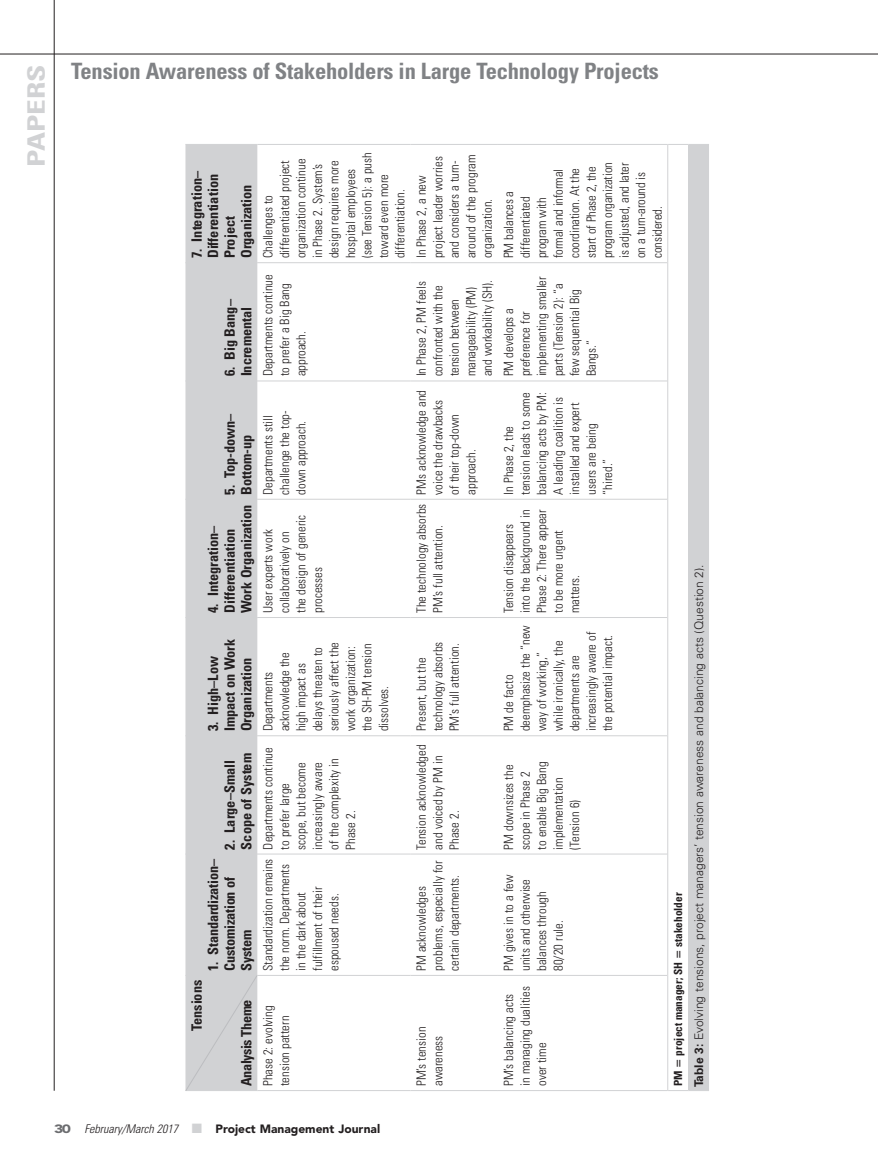
<style>
.page{position:relative;width:878px;height:1175px;background:#fff}
.page>*{position:absolute;margin:0;border:0;box-sizing:border-box;transform-origin:0 0}
.t1{font:700 condensed 24px "Univers LT Std";color:#d1d2d4;scale:1.3 1}
.t2{font:700 condensed 22.5px "Univers LT Std";letter-spacing:-.01em;color:#808285}
.TCH{font:700 condensed 14.25px/16.5px "Univers LT Std";color:#231f20}
.TCH-2{font:700 condensed 14.25px "Univers LT Std";letter-spacing:-.03em;color:#231f20}
.TB{font:300 condensed 12.75px/16.5px "Univers LT Std";color:#231f20}
.T_TITLE{font:300 12px "Univers LT Std";color:#231f20}
.t3{font:900 12px "Avenir LT Std";color:#231f20}
.TFN{font:700 condensed 11.25px "Univers LT Std";color:#231f20}
.s1{font-family:"Mathematical Pi Four";font-weight:400;font-stretch:normal}
.s2{font-weight:700}
.s3{color:#6c6d70}
.s4{font-family:"Univers LT Std";font-weight:300;font-style:italic;font-stretch:condensed}
.s5{color:#d1d2d4}
</style>
<div class="page">
<hr style="left:54px;top:0;width:1px;height:1090px;background:#231f20">
<hr style="left:0;top:54px;width:878px;height:1px;background:#231f20">
<div style="left:185px;top:145px;width:72px;height:829px;background:#d1d2d4"></div>
<hr style="left:185px;top:853px;width:72px;height:1px;background:#d1d2d4">
<hr style="left:185px;top:735px;width:72px;height:1px;background:#d1d2d4">
<hr style="left:185px;top:617px;width:72px;height:1px;background:#d1d2d4">
<hr style="left:185px;top:499px;width:72px;height:1px;background:#d1d2d4">
<hr style="left:185px;top:380px;width:72px;height:1px;background:#d1d2d4">
<hr style="left:185px;top:262px;width:72px;height:1px;background:#d1d2d4">
<hr style="left:185px;top:144px;width:72px;height:1px;background:#d1d2d4">
<hr style="left:257px;top:1090px;width:153px;height:1px;background:#d1d2d4">
<hr style="left:257px;top:975px;width:153px;height:1px;background:#d1d2d4">
<hr style="left:257px;top:853px;width:153px;height:1px;background:#d1d2d4">
<hr style="left:257px;top:735px;width:153px;height:1px;background:#d1d2d4">
<hr style="left:257px;top:617px;width:153px;height:1px;background:#d1d2d4">
<hr style="left:257px;top:499px;width:153px;height:1px;background:#d1d2d4">
<hr style="left:257px;top:380px;width:153px;height:1px;background:#d1d2d4">
<hr style="left:257px;top:262px;width:153px;height:1px;background:#d1d2d4">
<hr style="left:257px;top:144px;width:153px;height:1px;background:#d1d2d4">
<hr style="left:410px;top:1090px;width:88px;height:1px;background:#d1d2d4">
<hr style="left:410px;top:975px;width:88px;height:1px;background:#d1d2d4">
<hr style="left:410px;top:853px;width:88px;height:1px;background:#d1d2d4">
<hr style="left:410px;top:735px;width:88px;height:1px;background:#d1d2d4">
<hr style="left:410px;top:617px;width:88px;height:1px;background:#d1d2d4">
<hr style="left:410px;top:499px;width:88px;height:1px;background:#d1d2d4">
<hr style="left:410px;top:380px;width:88px;height:1px;background:#d1d2d4">
<hr style="left:410px;top:262px;width:88px;height:1px;background:#d1d2d4">
<hr style="left:410px;top:144px;width:88px;height:1px;background:#d1d2d4">
<hr style="left:498px;top:1090px;width:169px;height:1px;background:#d1d2d4">
<hr style="left:498px;top:975px;width:169px;height:1px;background:#d1d2d4">
<hr style="left:498px;top:853px;width:169px;height:1px;background:#d1d2d4">
<hr style="left:498px;top:735px;width:169px;height:1px;background:#d1d2d4">
<hr style="left:498px;top:617px;width:169px;height:1px;background:#d1d2d4">
<hr style="left:498px;top:499px;width:169px;height:1px;background:#d1d2d4">
<hr style="left:498px;top:380px;width:169px;height:1px;background:#d1d2d4">
<hr style="left:498px;top:262px;width:169px;height:1px;background:#d1d2d4">
<hr style="left:498px;top:144px;width:169px;height:1px;background:#d1d2d4">
<svg style="left:668px;top:1090px;width:41px;height:1px"></svg>
<svg style="left:668px;top:144px;width:41px;height:1px"></svg>
<hr style="left:667px;top:975px;width:1px;height:116px;background:#d1d2d4">
<hr style="left:667px;top:854px;width:1px;height:121px;background:#d1d2d4">
<hr style="left:667px;top:735px;width:1px;height:119px;background:#d1d2d4">
<hr style="left:667px;top:617px;width:1px;height:118px;background:#d1d2d4">
<hr style="left:667px;top:499px;width:1px;height:118px;background:#d1d2d4">
<hr style="left:667px;top:381px;width:1px;height:118px;background:#d1d2d4">
<hr style="left:667px;top:263px;width:1px;height:118px;background:#d1d2d4">
<hr style="left:667px;top:144px;width:1px;height:119px;background:#d1d2d4">
<div style="left:688px;top:145px;width:21px;height:945px;background:#d1d2d4"></div>
<div style="left:185px;top:974px;width:73px;height:117px;background:#d1d2d4"></div>
<h1 class="t1" style="left:22px;top:167px;width:80px;rotate:-90deg">PAPERS</h1>
<h2 class="t2" style="left:71px;top:58px;width:589px">Tension Awareness of Stakeholders in Large Technology Projects</h2>
<p class="TCH" style="left:188px;top:258px;width:89px;rotate:-90deg">7. Integration–<br>Differentiation<br>Project<br>Organization</p>
<p class="TCH" style="left:221px;top:376px;width:79px;rotate:-90deg">6. Big Bang–<br>Incremental</p>
<p class="TB" style="left:260px;top:258px;width:107px;rotate:-90deg">Challenges to differentiated project organization continue in Phase 2. System’s design requires more hospital employees (see Tension 5): a push toward even more differentiation.</p>
<p class="TB" style="left:260px;top:376px;width:104px;rotate:-90deg">Departments continue to prefer a Big Bang approach.</p>
<p class="TCH" style="left:221px;top:495px;width:83px;rotate:-90deg">5. Top-down–<br>Bottom-up</p>
<p class="TCH" style="left:205px;top:613px;width:110px;rotate:-90deg">4. Integration–<br>Differentiation<br>Work Organization</p>
<p class="TB" style="left:260px;top:495px;width:86px;rotate:-90deg">Departments still challenge the top&shy;down approach.</p>
<p class="TB" style="left:260px;top:613px;width:99px;rotate:-90deg">User experts work collaboratively on the design of generic processes</p>
<p class="TCH" style="left:205px;top:731px;width:94px;rotate:-90deg">3. High–Low<br>Impact on Work<br>Organization</p>
<p class="TCH" style="left:221px;top:849px;width:98px;rotate:-90deg">2. Large–Small<br>Scope of System</p>
<p class="TCH" style="left:205px;top:971px;width:113px;rotate:-90deg">1. Standardization–<br>Customization of<br>System</p>
<p class="TCH" style="left:188px;top:1031px;width:53px;rotate:-90deg">Tensions</p>
<p class="TCH-2" style="left:237px;top:1086px;width:88px;rotate:-90deg">Analysis Theme</p>
<p class="TB" style="left:260px;top:731px;width:91px;rotate:-90deg">Departments acknowledge the high impact as delays threaten to seriously affect the work organization: the SH-PM tension dissolves.</p>
<p class="TB" style="left:260px;top:849px;width:104px;rotate:-90deg">Departments continue to prefer large<br>scope, but become increasingly aware<br>of the complexity in<br>Phase 2.</p>
<p class="TB" style="left:260px;top:971px;width:114px;rotate:-90deg">Standardization remains the norm. Departments in the dark about fulfillment of their espoused needs.</p>
<p class="TB" style="left:260px;top:1086px;width:82px;rotate:-90deg">Phase 2: evolving tension pattern</p>
<p class="TB" style="left:413px;top:258px;width:105px;rotate:-90deg">In Phase 2, a new project leader worries and considers a turn&shy;around of the program organization.</p>
<p class="TB" style="left:413px;top:376px;width:98px;rotate:-90deg">In Phase 2, PM feels confronted with the tension between manageability (PM) and workability (SH).</p>
<p class="TB" style="left:413px;top:495px;width:106px;rotate:-90deg">PMs acknowledge and voice the drawbacks of their top-down approach.</p>
<p class="TB" style="left:413px;top:613px;width:111px;rotate:-90deg">The technology absorbs<br>PM’s full attention.</p>
<p class="TB" style="left:413px;top:731px;width:91px;rotate:-90deg">Present, but the technology absorbs<br>PM’s full attention.</p>
<p class="TB" style="left:413px;top:849px;width:106px;rotate:-90deg">Tension acknowledged and voiced by PM in<br>Phase 2.</p>
<p class="TB" style="left:413px;top:971px;width:112px;rotate:-90deg">PM acknowledges problems, especially for certain departments.</p>
<p class="TB" style="left:413px;top:1086px;width:61px;rotate:-90deg">PM’s tension awareness</p>
<p class="TB" style="left:500px;top:258px;width:98px;rotate:-90deg">PM balances a differentiated program with<br>formal and informal coordination. At the start of Phase 2, the program organization is adjusted, and later on a turn-around is considered.</p>
<p class="TB" style="left:500px;top:376px;width:102px;rotate:-90deg">PM develops a preference for implementing smaller parts (Tension 2): “a few sequential Big<br>Bangs.”</p>
<p class="TB" style="left:500px;top:495px;width:104px;rotate:-90deg">In Phase 2, the tension leads to some balancing acts by PM:<br>A leading coalition is installed and expert users are being “hired.”</p>
<p class="TB" style="left:500px;top:613px;width:105px;rotate:-90deg">Tension disappears into the background in<br>Phase 2: There appear to be more urgent matters.</p>
<p class="TB" style="left:500px;top:731px;width:108px;rotate:-90deg">PM de facto deemphasize the “new way of working,” while ironically, the departments are increasingly aware of the potential impact.</p>
<p class="TB" style="left:500px;top:849px;width:89px;rotate:-90deg">PM downsizes the scope in Phase 2 to enable Big Bang implementation (Tension 6)</p>
<p class="TB" style="left:500px;top:971px;width:98px;rotate:-90deg">PM gives in to a few units and otherwise balances through<br>80/20 rule.</p>
<p class="TB" style="left:500px;top:1086px;width:101px;rotate:-90deg">PM’s balancing acts in managing dualities over time</p>
<p class="TFN" style="left:671px;top:1086px;width:195px;rotate:-90deg">PM <span class="s1">5</span> project manager; SH <span class="s1">5</span> stakeholder</p>
<p class="T_TITLE" style="left:691px;top:1087px;width:524px;rotate:-90deg"><span class="s2">Table 3:</span> Evolving tensions, project managers’ tension awareness and balancing acts (Question 2).</p>
<p class="t3" style="left:54px;top:1121px;width:327px"><span class="s3">30</span> <span class="s4">February/March 2017</span> <span class="s5">■</span> Project Management Journal</p>
</div>
